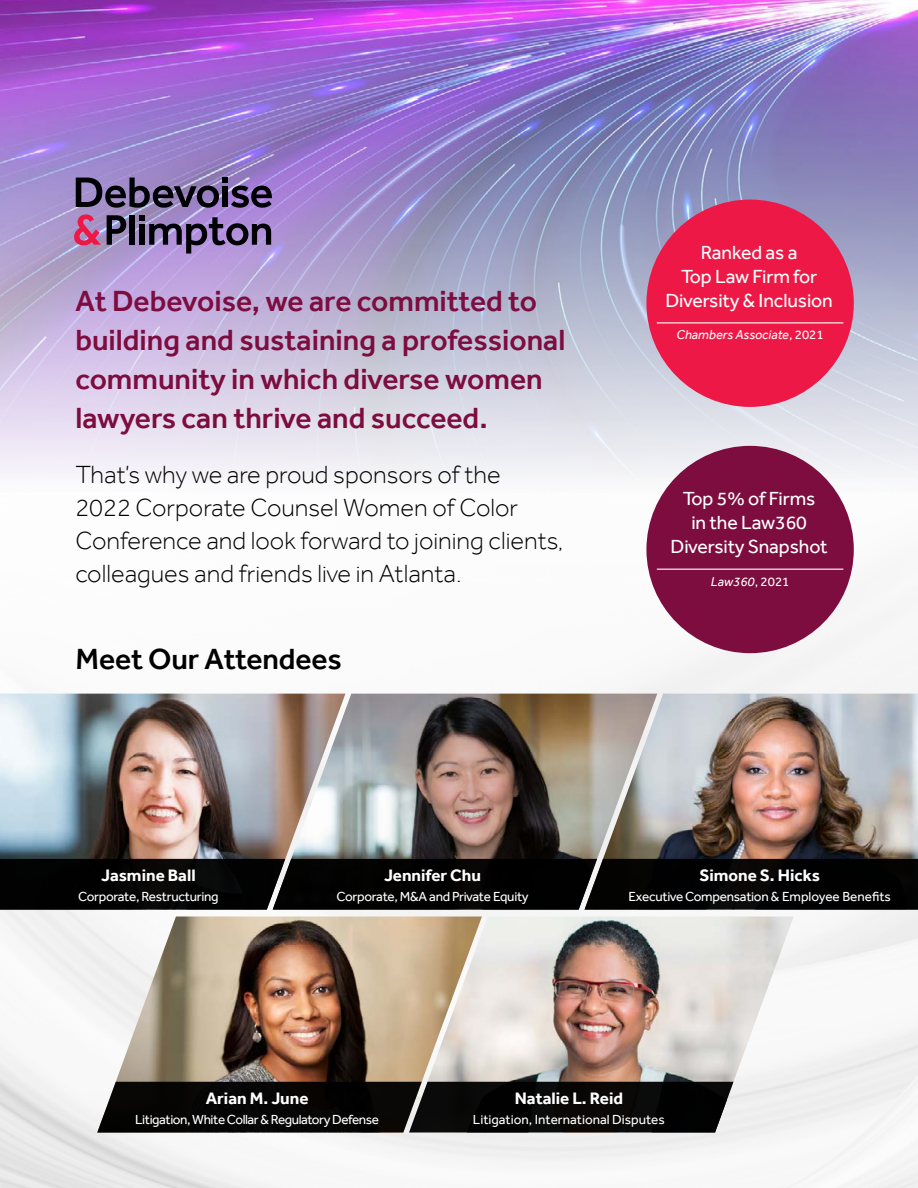
<style>
.page{position:relative;width:918px;height:1188px;background:#fff}
.page>*{position:absolute;margin:0;border:0;box-sizing:border-box;transform-origin:0 0}
.t1{font:500 30px/39px "Effra";color:#7d0c3f}
.t2{font:500 30px "Effra";letter-spacing:-.005em;color:#000}
.t3{font:300 25.5px/33px "Effra";color:#000101}
.t4{font:19.5px/24px "Effra";letter-spacing:-.005em;color:#fff;text-align:center}
.t5{font:700 17.1px "Effra";color:#fff}
.t6{font:13.5px "Effra";letter-spacing:-.02em;color:#fff}
.t7{font:13.5px "Effra";color:#fff}
.t8{font:italic 13.2px "Effra";color:#fff}
.s1{font-style:normal}
</style>
<div class="page">
<img style="left:0;top:493px;width:918px;height:695px">
<img style="left:0;top:0;width:918px;height:492px">
<svg style="left:107px;top:215px;width:19px;height:30px"></svg>
<div style="left:129px;top:215px;width:6px;height:30px;background:#000005"></div>
<svg style="left:139px;top:215px;width:132px;height:39px;background:#796596"></svg>
<svg style="left:76px;top:178px;width:196px;height:30px;background:#5e5078"></svg>
<svg style="left:74px;top:214px;width:27px;height:31px"></svg>
<img style="left:0;top:694px;width:273px;height:165px">
<img style="left:657px;top:694px;width:261px;height:165px">
<img style="left:273px;top:694px;width:384px;height:165px">
<svg style="left:0;top:859px;width:918px;height:51px;background:#060606"></svg>
<div style="left:646px;top:200px;width:208px;height:207px;background:#ed1846;border-radius:50%"></div>
<hr style="left:657px;top:322px;width:186px;height:1px;background:#fff">
<div style="left:646px;top:446px;width:208px;height:207px;background:#7d0c3f;border-radius:50%"></div>
<hr style="left:657px;top:569px;width:186px;height:1px;background:#fff">
<img style="left:482px;top:916px;width:312px;height:216px">
<img style="left:97px;top:916px;width:385px;height:166px">
<div style="left:97px;top:1082px;width:637px;height:50px;background:#070605"></div>
<p class="t1" style="left:75px;top:281px;width:491px">At Debevoise, we are committed to building and sustaining a professional community in which diverse women lawyers can thrive and succeed.</p>
<p class="t3" style="left:75px;top:458px;width:490px">That’s why we are proud sponsors of the<br>2022 Corporate Counsel Women of Color Conference and look forward to joining clients, colleagues and friends live in Atlanta.</p>
<p class="t2" style="left:76px;top:641px;width:268px">Meet Our Attendees</p>
<p class="t4" style="left:665px;top:240px;width:169px">Ranked as a<br>Top Law Firm for<br>Diversity &amp; Inclusion</p>
<p class="t8" style="left:677px;top:327px;width:149px">Chambers Associate<span class="s1">, 2021</span></p>
<p class="t4" style="left:671px;top:487px;width:159px">Top 5% of Firms<br>in the Law360<br>Diversity Snapshot</p>
<p class="t8" style="left:711px;top:574px;width:80px">Law360<span class="s1">, 2021</span></p>
<p class="t5" style="left:101px;top:865px;width:96px">Jasmine Ball</p>
<p class="t6" style="left:78px;top:888px;width:142px">Corporate, Restructuring</p>
<p class="t5" style="left:384px;top:865px;width:99px">Jennifer Chu</p>
<p class="t6" style="left:337px;top:888px;width:194px">Corporate, M&amp;A and Private Equity</p>
<p class="t5" style="left:699px;top:865px;width:122px">Simone S. Hicks</p>
<p class="t6" style="left:629px;top:888px;width:264px">Executive Compensation &amp; Employee Benefits</p>
<p class="t5" style="left:206px;top:1088px;width:104px">Arian M. June</p>
<p class="t6" style="left:135px;top:1111px;width:245px">Litigation, White Collar &amp; Regulatory Defense</p>
<p class="t5" style="left:515px;top:1088px;width:110px">Natalie L. Reid</p>
<p class="t7" style="left:473px;top:1111px;width:193px">Litigation, International Disputes</p>
</div>
